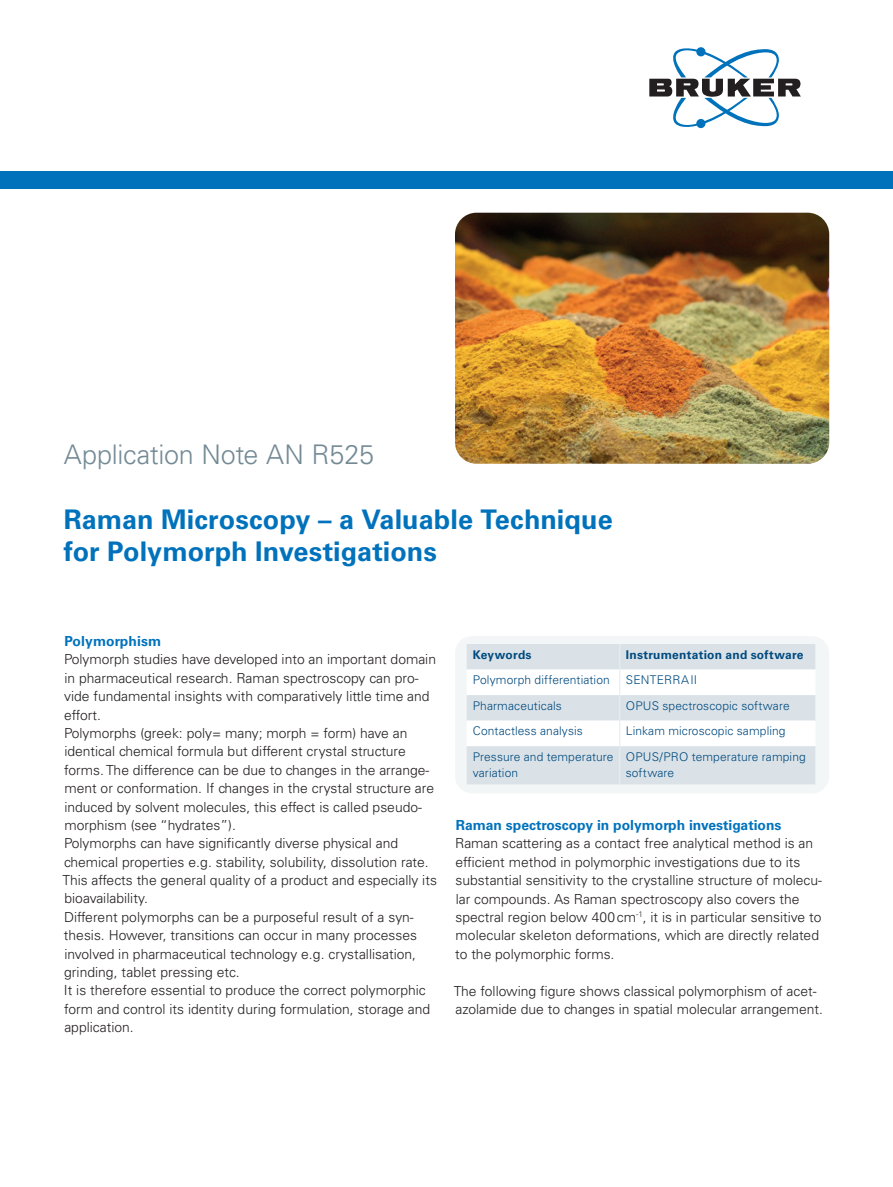
<style>
.page{position:relative;width:893px;height:1187px;background:#fff}
.page>*{position:absolute;margin:0;border:0;box-sizing:border-box;transform-origin:0 0}
.t1{font:700 27px/32.4px "Univers LT Std";color:#0072bc}
.t2{font:300 27px "Univers LT Std";letter-spacing:-.01em;color:#738a95}
.t3{font:300 13.8px/18.3px "Univers LT Std";color:#231f20}
.t4{font:700 13.8px "Univers LT Std";color:#0072bc}
.t5{font:300 12px/15.8px "Univers LT Std";letter-spacing:.01em;color:#004a7f}
.t6{font:700 12px "Univers LT Std";letter-spacing:.02em;color:#004a7f}
</style>
<div class="page">
<div style="left:0;top:171px;width:893px;height:17px;background:#0072bc"></div>
<svg style="left:649px;top:47px;width:152px;height:81px"></svg>
<img style="left:455px;top:213px;width:374px;height:250px">
<div style="left:455px;top:636px;width:374px;height:157px;background:#f3f6f7;border-radius:17px"></div>
<div style="left:467px;top:746px;width:348px;height:38px;background:#dae2e7"></div>
<svg style="left:467px;top:644px;width:348px;height:102px"></svg>
<hr style="left:619px;top:746px;width:1px;height:38px;background:#e7eef1">
<h1 class="t2" style="left:64px;top:438px;width:312px">Application Note AN R525</h1>
<h1 class="t1" style="left:64px;top:503px;width:550px">Raman Microscopy – a Valuable Technique for Polymorph Investigations</h1>
<p class="t4" style="left:65px;top:633px;width:98px">Polymorphism</p>
<p class="t3" style="left:63px;top:650px;width:376px">Polymorph studies have developed into an important domain in pharmaceutical research. Raman spectroscopy can pro&shy;vide fundamental insights with comparatively little time and effort.<br>Polymorphs (greek: poly= many; morph = form) have an identical chemical formula but different crystal structure forms. The difference can be due to changes in the arrange&shy;ment or conformation. If changes in the crystal structure are induced by solvent molecules, this effect is called pseudo&shy;morphism (see “hydrates”).<br>Polymorphs can have significantly diverse physical and chemical properties e.g. stability, solubility, dissolution rate.<br>This affects the general quality of a product and especially its bioavailability.<br>Different polymorphs can be a purposeful result of a syn&shy;thesis. However, transitions can occur in many processes involved in pharmaceutical technology e.g. crystallisation, grinding, tablet pressing etc.<br>It is therefore essential to produce the correct polymorphic form and control its identity during formulation, storage and application.</p>
<p class="t6" style="left:473px;top:647px;width:60px">Keywords</p>
<p class="t6" style="left:626px;top:647px;width:179px">Instrumentation and software</p>
<p class="t5" style="left:473px;top:672px;width:139px">Polymorph differentiation</p>
<p class="t5" style="left:626px;top:672px;width:73px">SENTERRAII</p>
<p class="t5" style="left:473px;top:697px;width:91px">Pharmaceuticals</p>
<p class="t5" style="left:626px;top:697px;width:165px">OPUS spectroscopic software</p>
<p class="t5" style="left:473px;top:723px;width:112px">Contactless analysis</p>
<p class="t5" style="left:626px;top:723px;width:161px">Linkam microscopic sampling</p>
<p class="t5" style="left:473px;top:748px;width:142px">Pressure and temperature variation</p>
<p class="t5" style="left:626px;top:748px;width:182px">OPUS/PRO temperature ramping software</p>
<p class="t4" style="left:456px;top:817px;width:327px">Raman spectroscopy in polymorph investigations</p>
<p class="t3" style="left:455px;top:834px;width:368px">Raman scattering as a contact free analytical method is an efficient method in polymorphic investigations due to its substantial sensitivity to the crystalline structure of molecu&shy;lar compounds. As Raman spectroscopy also covers the spectral region below 400cm<sup>-1</sup>, it is in particular sensitive to molecular skeleton deformations, which are directly related to the polymorphic forms.</p>
<p class="t3" style="left:454px;top:981px;width:371px">The following figure shows classical polymorphism of acet&shy;azolamide due to changes in spatial molecular arrangement.</p>
</div>
